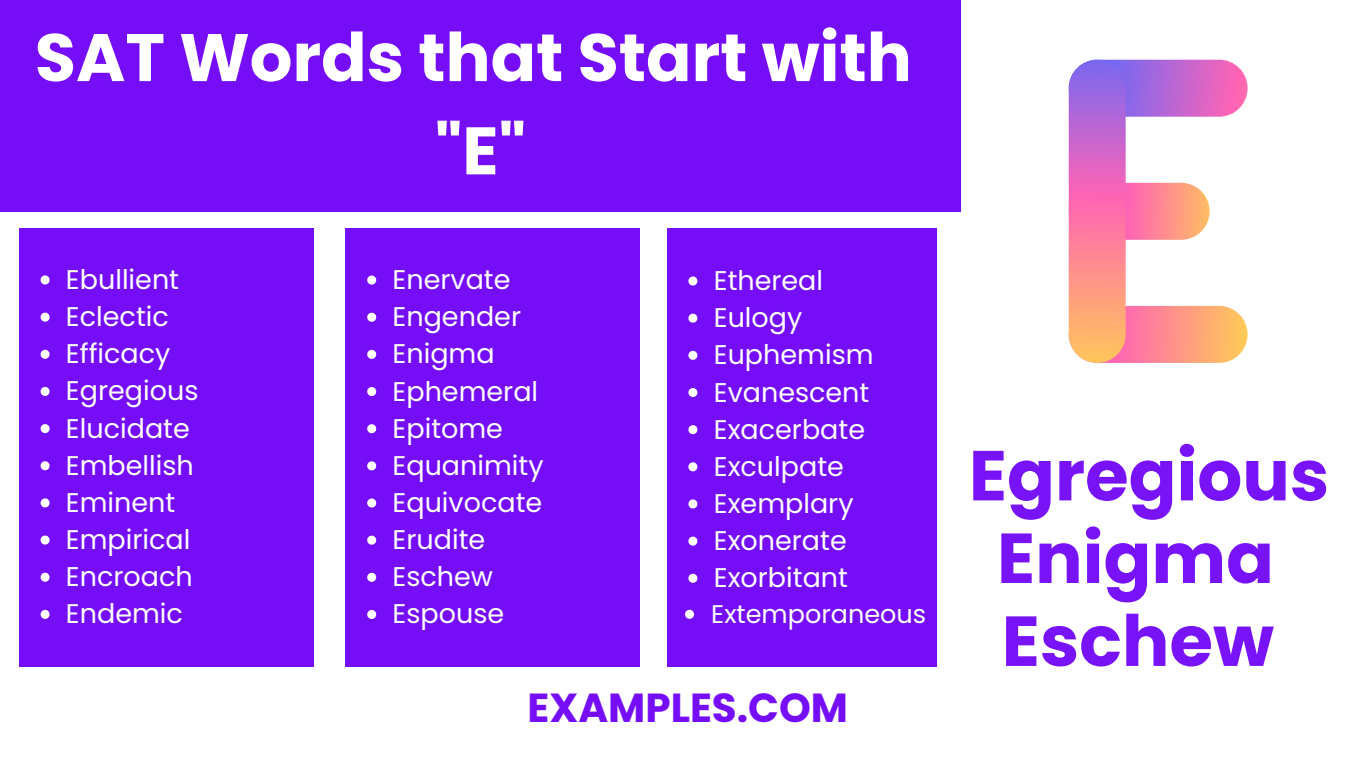
<style>
.page{position:relative;width:1350px;height:760px;background:#fff}
.page>*{position:absolute;margin:0;border:0;box-sizing:border-box;transform-origin:0 0}
.t1{font:700 70.5px/82.7px "Poppins";color:#750ef7;text-align:center}
.t2{font:700 67.05px "Poppins";color:#fff}
.t3{font:700 40.5px "Poppins";color:#750ef7}
.t4{font:27px "Poppins";color:#fff}
.t5{font:25.5px "Poppins";color:#fff}
</style>
<div class="page">
<div style="left:0;top:0;width:961px;height:211px;background:#750ef7"></div>
<div style="left:19px;top:228px;width:294px;height:438px;background:#750ef7"></div>
<svg style="left:41px;top:275px;width:9px;height:9px"></svg>
<svg style="left:41px;top:312px;width:9px;height:9px"></svg>
<svg style="left:41px;top:350px;width:9px;height:9px"></svg>
<svg style="left:41px;top:387px;width:9px;height:9px"></svg>
<svg style="left:41px;top:424px;width:9px;height:9px"></svg>
<svg style="left:41px;top:461px;width:9px;height:9px"></svg>
<svg style="left:41px;top:498px;width:9px;height:9px"></svg>
<svg style="left:41px;top:535px;width:9px;height:9px"></svg>
<svg style="left:41px;top:572px;width:9px;height:9px"></svg>
<svg style="left:41px;top:609px;width:9px;height:9px"></svg>
<div style="left:346px;top:228px;width:294px;height:438px;background:#750ef7"></div>
<svg style="left:367px;top:275px;width:9px;height:9px"></svg>
<svg style="left:367px;top:312px;width:9px;height:9px"></svg>
<svg style="left:367px;top:350px;width:9px;height:9px"></svg>
<svg style="left:367px;top:387px;width:9px;height:9px"></svg>
<svg style="left:367px;top:424px;width:9px;height:9px"></svg>
<svg style="left:367px;top:461px;width:9px;height:9px"></svg>
<svg style="left:367px;top:498px;width:9px;height:9px"></svg>
<svg style="left:367px;top:535px;width:9px;height:9px"></svg>
<svg style="left:367px;top:572px;width:9px;height:9px"></svg>
<svg style="left:367px;top:610px;width:9px;height:8px"></svg>
<div style="left:667px;top:228px;width:269px;height:438px;background:#750ef7"></div>
<svg style="left:688px;top:276px;width:9px;height:9px"></svg>
<svg style="left:688px;top:313px;width:9px;height:9px"></svg>
<svg style="left:688px;top:351px;width:9px;height:9px"></svg>
<svg style="left:688px;top:388px;width:9px;height:9px"></svg>
<svg style="left:688px;top:425px;width:9px;height:9px"></svg>
<svg style="left:688px;top:462px;width:9px;height:9px"></svg>
<svg style="left:688px;top:499px;width:9px;height:9px"></svg>
<svg style="left:688px;top:536px;width:9px;height:9px"></svg>
<svg style="left:688px;top:573px;width:9px;height:9px"></svg>
<svg style="left:685px;top:609px;width:9px;height:9px"></svg>
<svg style="left:1069px;top:60px;width:179px;height:57px;background:#c267cf"></svg>
<svg style="left:1069px;top:306px;width:179px;height:57px;background:#fe9985"></svg>
<svg style="left:1069px;top:183px;width:141px;height:57px;background:#fe8d90"></svg>
<svg style="left:1069px;top:60px;width:57px;height:303px;background:#e17ea9"></svg>
<p class="t2" style="left:35px;top:11px;width:879px">SAT Words that Start with</p>
<p class="t2" style="left:435px;top:104px;width:93px">"E"</p>
<p class="t4" style="left:66px;top:260px;width:115px">Ebullient</p>
<p class="t4" style="left:66px;top:298px;width:104px">Eclectic</p>
<p class="t4" style="left:66px;top:335px;width:106px">Efficacy</p>
<p class="t4" style="left:66px;top:372px;width:134px">Egregious</p>
<p class="t4" style="left:66px;top:409px;width:125px">Elucidate</p>
<p class="t4" style="left:66px;top:446px;width:129px">Embellish</p>
<p class="t4" style="left:66px;top:483px;width:111px">Eminent</p>
<p class="t4" style="left:66px;top:520px;width:126px">Empirical</p>
<p class="t4" style="left:66px;top:557px;width:128px">Encroach</p>
<p class="t4" style="left:66px;top:595px;width:118px">Endemic</p>
<p class="t4" style="left:393px;top:261px;width:119px">Enervate</p>
<p class="t4" style="left:393px;top:298px;width:130px">Engender</p>
<p class="t4" style="left:393px;top:335px;width:104px">Enigma</p>
<p class="t4" style="left:393px;top:372px;width:147px">Ephemeral</p>
<p class="t4" style="left:393px;top:409px;width:112px">Epitome</p>
<p class="t4" style="left:393px;top:446px;width:153px">Equanimity</p>
<p class="t4" style="left:393px;top:483px;width:151px">Equivocate</p>
<p class="t4" style="left:393px;top:520px;width:94px">Erudite</p>
<p class="t4" style="left:393px;top:558px;width:102px">Eschew</p>
<p class="t4" style="left:393px;top:595px;width:113px">Espouse</p>
<p class="t4" style="left:714px;top:261px;width:111px">Ethereal</p>
<p class="t4" style="left:714px;top:299px;width:90px">Eulogy</p>
<p class="t4" style="left:714px;top:336px;width:161px">Euphemism</p>
<p class="t4" style="left:714px;top:373px;width:157px">Evanescent</p>
<p class="t4" style="left:714px;top:410px;width:153px">Exacerbate</p>
<p class="t4" style="left:714px;top:447px;width:132px">Exculpate</p>
<p class="t4" style="left:714px;top:484px;width:141px">Exemplary</p>
<p class="t4" style="left:714px;top:521px;width:134px">Exonerate</p>
<p class="t4" style="left:714px;top:558px;width:136px">Exorbitant</p>
<p class="t5" style="left:711px;top:596px;width:216px">Extemporaneous</p>
<p class="t3" style="left:528px;top:679px;width:322px">EXAMPLES.COM</p>
<h1 class="t1" style="left:969px;top:434px;width:362px">Egregious<br>Enigma<br>Eschew</h1>
</div>
